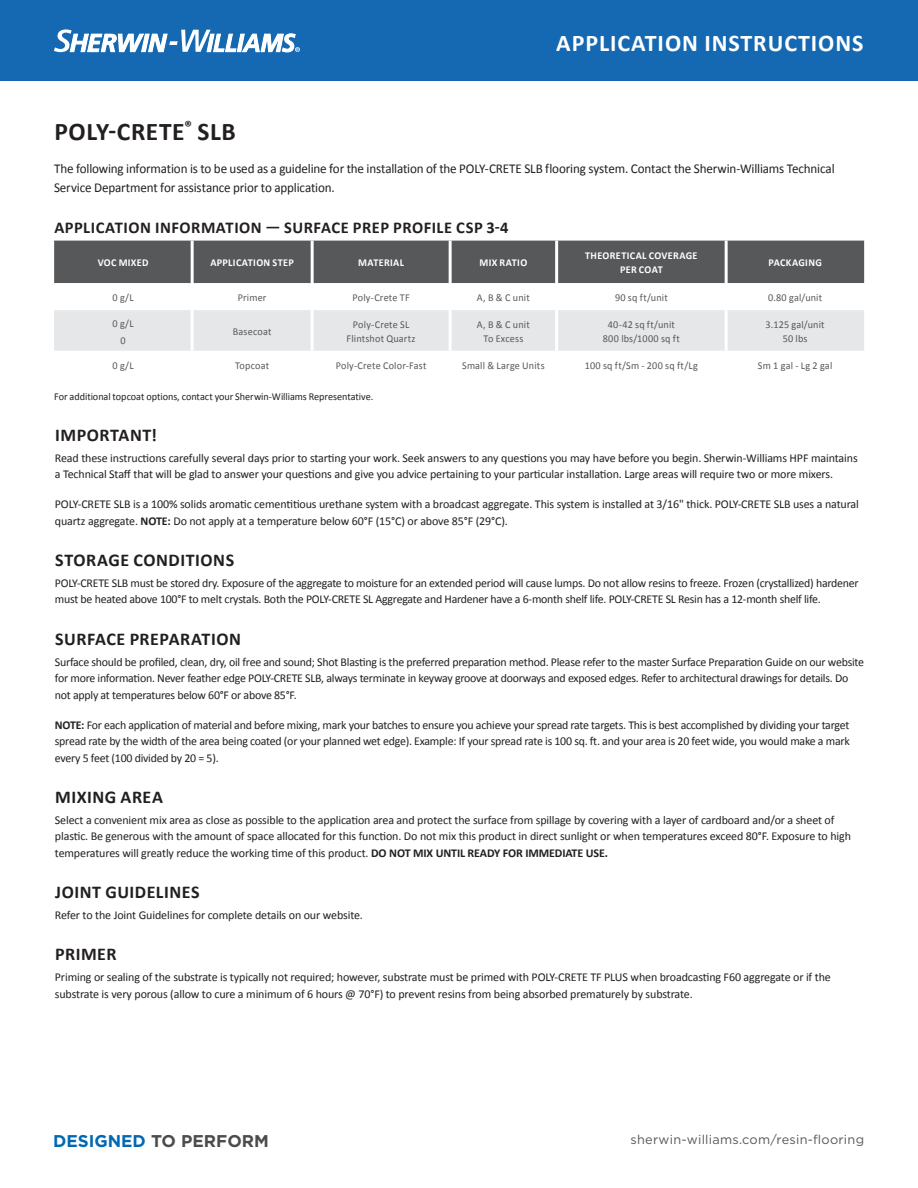
<style>
.page{position:relative;width:918px;height:1188px;background:#fff}
.page>*{position:absolute;margin:0;border:0;box-sizing:border-box;transform-origin:0 0}
.Product_Name{font:700 25.5px "Calibri";letter-spacing:.02em;color:#231f20}
.Application_Instructions_-_H1{font:700 24px "Calibri";letter-spacing:.04em;color:#fff}
.Subhead{font:700 18px "Calibri";letter-spacing:.03em;color:#231f20}
.Designed_To_Perform_Tagline{font:700 16.95px "Gotham";color:#4b4c4d}
.Application_Info_Header{font:700 16.5px "Calibri";letter-spacing:.03em;color:#231f20}
.Product_Description{font:13.5px/19.5px "Calibri";letter-spacing:-.015em;color:#231f20}
.t1{font:12.75px "Gotham";letter-spacing:.02em;color:#57585a}
.Body_Copy{font:12px/16.5px "Calibri";letter-spacing:-.02em;color:#231f20}
.Table_Body_Copy{font:10.5px/13.5px "Calibri";letter-spacing:.015em;color:#57585a;text-align:center}
.Table_Categories{font:700 10.5px/13.5px "Calibri";letter-spacing:.035em;color:#fff;text-align:center}
.Table_Disclaimer{font:10.5px "Calibri";letter-spacing:-.005em;color:#231f20}
.s1{font-weight:700}
.s2{color:#0168b3}
</style>
<div class="page">
<div style="left:0;top:0;width:918px;height:80px;background:#1568b2"></div>
<svg style="left:54px;top:29px;width:246px;height:24px"></svg>
<div style="left:54px;top:241px;width:810px;height:42px;background:#57585a"></div>
<div style="left:54px;top:310px;width:810px;height:41px;background:#e6e7e9"></div>
<hr style="left:449px;top:241px;width:3px;height:42px;background:#fff">
<hr style="left:555px;top:241px;width:3px;height:42px;background:#fff">
<hr style="left:449px;top:310px;width:3px;height:41px;background:#fff">
<hr style="left:555px;top:310px;width:3px;height:41px;background:#fff">
<hr style="left:725px;top:241px;width:3px;height:42px;background:#fff">
<hr style="left:725px;top:310px;width:3px;height:41px;background:#fff">
<hr style="left:311px;top:241px;width:3px;height:42px;background:#fff">
<hr style="left:311px;top:310px;width:3px;height:41px;background:#fff">
<hr style="left:191px;top:241px;width:3px;height:42px;background:#fff">
<hr style="left:191px;top:310px;width:3px;height:41px;background:#fff">
<p class="Application_Instructions_-_H1" style="left:556px;top:28px;width:309px">APPLICATION INSTRUCTIONS</p>
<p class="Product_Name" style="left:54px;top:115px;width:183px">POLY-CRETE<sup>®</sup> SLB</p>
<p class="Product_Description" style="left:54px;top:159px;width:782px">The following information is to be used as a guideline for the installation of the POLY-CRETE SLB flooring system. Contact the Sherwin-Williams Technical<br>Service Department for assistance prior to application.</p>
<p class="Application_Info_Header" style="left:54px;top:217px;width:456px">APPLICATION INFORMATION — SURFACE PREP PROFILE CSP 3-4</p>
<p class="Table_Categories" style="left:98px;top:256px;width:52px">VOC MIXED</p>
<p class="Table_Categories" style="left:210px;top:256px;width:85px">APPLICATION STEP</p>
<p class="Table_Categories" style="left:358px;top:256px;width:47px">MATERIAL</p>
<p class="Table_Categories" style="left:480px;top:256px;width:49px">MIX RATIO</p>
<p class="Table_Categories" style="left:585px;top:249px;width:114px">THEORETICAL COVERAGE<br>PER COAT</p>
<p class="Table_Categories" style="left:768px;top:256px;width:55px">PACKAGING</p>
<p class="Table_Body_Copy" style="left:113px;top:291px;width:23px">0 g/L</p>
<p class="Table_Body_Copy" style="left:238px;top:291px;width:30px">Primer</p>
<p class="Table_Body_Copy" style="left:353px;top:291px;width:59px">Poly-Crete TF</p>
<p class="Table_Body_Copy" style="left:477px;top:291px;width:54px">A, B &amp; C unit</p>
<p class="Table_Body_Copy" style="left:615px;top:291px;width:54px">90 sq ft/unit</p>
<p class="Table_Body_Copy" style="left:768px;top:291px;width:56px">0.80 gal/unit</p>
<p class="Table_Body_Copy" style="left:113px;top:316px;width:23px">0 g/L</p>
<p class="Table_Body_Copy" style="left:121px;top:333px;width:7px">0</p>
<p class="Table_Body_Copy" style="left:233px;top:325px;width:40px">Basecoat</p>
<p class="Table_Body_Copy" style="left:347px;top:318px;width:71px">Poly-Crete SL<br>Flintshot Quartz</p>
<p class="Table_Body_Copy" style="left:477px;top:318px;width:54px">A, B &amp; C unit<br>To Excess</p>
<p class="Table_Body_Copy" style="left:603px;top:318px;width:79px">40-42 sq ft/unit<br>800 lbs/1000 sq ft</p>
<p class="Table_Body_Copy" style="left:766px;top:318px;width:61px">3.125 gal/unit<br>50 lbs</p>
<p class="Table_Body_Copy" style="left:113px;top:359px;width:23px">0 g/L</p>
<p class="Table_Body_Copy" style="left:235px;top:359px;width:36px">Topcoat</p>
<p class="Table_Body_Copy" style="left:336px;top:359px;width:92px">Poly-Crete Color-Fast</p>
<p class="Table_Body_Copy" style="left:462px;top:359px;width:84px">Small &amp; Large Units</p>
<p class="Table_Body_Copy" style="left:585px;top:359px;width:115px">100 sq ft/Sm - 200 sq ft/Lg</p>
<p class="Table_Body_Copy" style="left:758px;top:359px;width:76px">Sm 1 gal - Lg 2 gal</p>
<p class="Table_Disclaimer" style="left:54px;top:390px;width:321px">For additional topcoat options, contact your Sherwin-Williams Representative.</p>
<p class="Subhead" style="left:55px;top:423px;width:103px">IMPORTANT!</p>
<p class="Body_Copy" style="left:55px;top:450px;width:804px">Read these instructions carefully several days prior to starting your work. Seek answers to any questions you may have before you begin. Sherwin-Williams HPF maintains a Technical Staff that will be glad to answer your questions and give you advice pertaining to your particular installation. Large areas will require two or more mixers.</p>
<p class="Body_Copy" style="left:55px;top:496px;width:806px">POLY-CRETE SLB is a 100% solids aromatic cementitious urethane system with a broadcast aggregate. This system is installed at 3/16" thick. POLY-CRETE SLB uses a natural quartz aggregate. <span class="s1">NOTE:</span> Do not apply at a temperature below 60°F (15°C) or above 85°F (29°C).</p>
<p class="Subhead" style="left:55px;top:548px;width:180px">STORAGE CONDITIONS</p>
<p class="Body_Copy" style="left:55px;top:575px;width:805px">POLY-CRETE SLB must be stored dry. Exposure of the aggregate to moisture for an extended period will cause lumps. Do not allow resins to freeze. Frozen (crystallized) hardener must be heated above 100°F to melt crystals. Both the POLY-CRETE SL Aggregate and Hardener have a 6-month shelf life. POLY-CRETE SL Resin has a 12-month shelf life.</p>
<p class="Subhead" style="left:55px;top:627px;width:187px">SURFACE PREPARATION</p>
<p class="Body_Copy" style="left:55px;top:653px;width:811px">Surface should be profiled, clean, dry, oil free and sound; Shot Blasting is the preferred preparation method. Please refer to the master Surface Preparation Guide on our website for more information. Never feather edge POLY-CRETE SLB, always terminate in keyway groove at doorways and exposed edges. Refer to architectural drawings for details. Do not apply at temperatures below 60°F or above 85°F.</p>
<p class="Body_Copy" style="left:55px;top:716px;width:797px;text-align:justify"><span class="s1">NOTE:</span> For each application of material and before mixing, mark your batches to ensure you achieve your spread rate targets. This is best accomplished by dividing your target spread rate by the width of the area being coated (or your planned wet edge). Example: If your spread rate is 100 sq. ft. and your area is 20 feet wide, you would make a mark every 5 feet (100 divided by 20 = 5).</p>
<p class="Subhead" style="left:55px;top:785px;width:109px">MIXING AREA</p>
<p class="Body_Copy" style="left:55px;top:812px;width:798px">Select a convenient mix area as close as possible to the application area and protect the surface from spillage by covering with a layer of cardboard and/or a sheet of plastic. Be generous with the amount of space allocated for this function. Do not mix this product in direct sunlight or when temperatures exceed 80°F. Exposure to high temperatures will greatly reduce the working time of this product. <span class="s1">DO NOT MIX UNTIL READY FOR IMMEDIATE USE.</span></p>
<p class="Subhead" style="left:55px;top:881px;width:146px">JOINT GUIDELINES</p>
<p class="Body_Copy" style="left:55px;top:907px;width:310px">Refer to the Joint Guidelines for complete details on our website.</p>
<p class="Subhead" style="left:55px;top:943px;width:63px">PRIMER</p>
<p class="Body_Copy" style="left:55px;top:969px;width:777px">Priming or sealing of the substrate is typically not required; however, substrate must be primed with POLY-CRETE TF PLUS when broadcasting F60 aggregate or if the substrate is very porous (allow to cure a minimum of 6 hours @ 70°F) to prevent resins from being absorbed prematurely by substrate.</p>
<p class="Designed_To_Perform_Tagline" style="left:53px;top:1129px;width:217px"><span class="s2">DESIGNED</span> TO PERFORM</p>
<p class="t1" style="left:631px;top:1132px;width:235px">sherwin-williams.com/resin-flooring</p>
</div>
